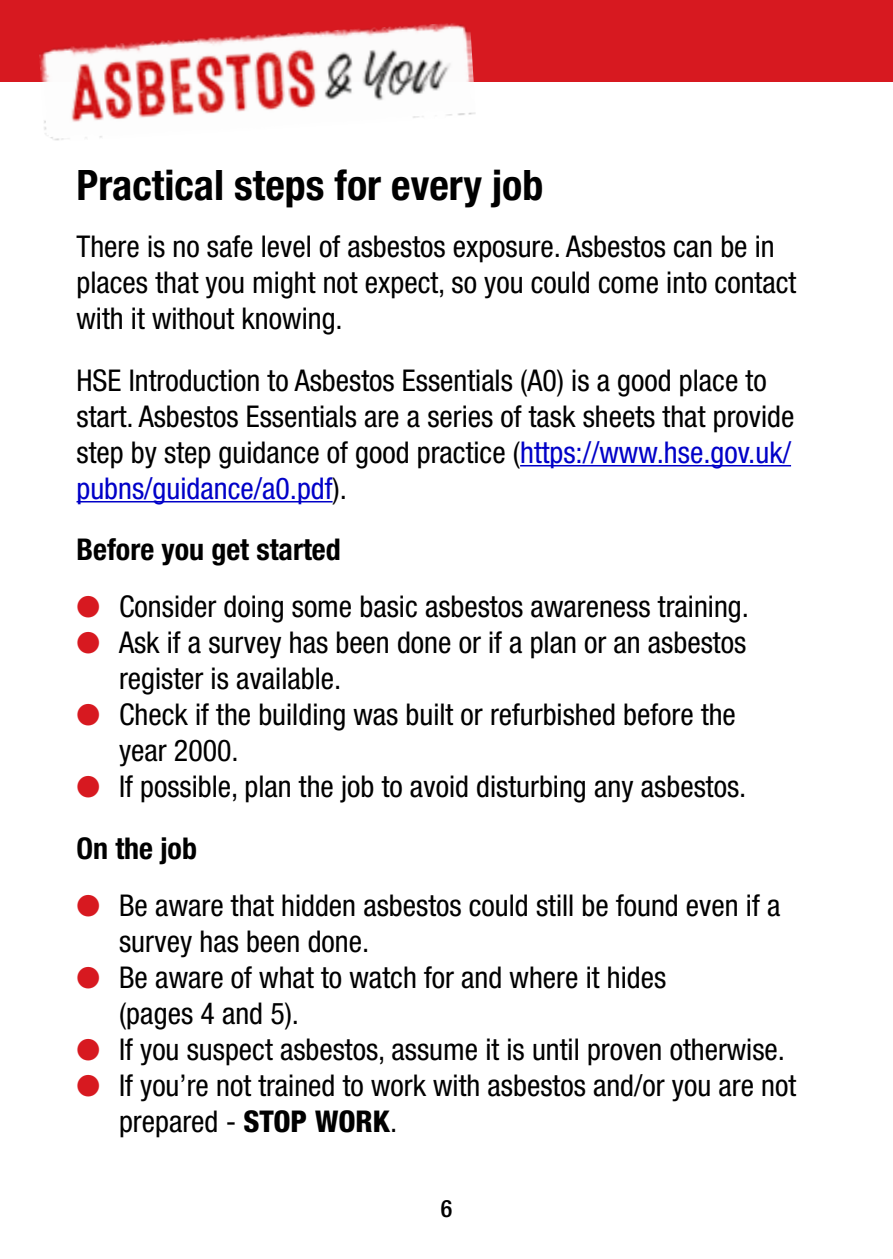
<style>
.page{position:relative;width:893px;height:1259px;background:#fff}
.page>*{position:absolute;margin:0;border:0;box-sizing:border-box;transform-origin:0 0}
.head-1{font:700 condensed 42px "Helvetica Neue LT Std";color:#000}
.bodytext{font:condensed 30px/36px "Helvetica Neue LT Std";color:#000}
.head-2{font:700 condensed 30px "Helvetica Neue LT Std";color:#000}
.t1{font:500 condensed 24px "Helvetica Neue LT Std";color:#000}
.s1{color:#0000c8}
.s2{color:#d71920}
.s3{font-weight:800}
</style>
<div class="page">
<div style="left:0;top:0;width:893px;height:82px;background:#d71920"></div>
<img style="left:39px;top:23px;width:437px;height:118px">
<hr style="left:520px;top:465px;width:271px;height:1px;background:#0000c8">
<hr style="left:77px;top:501px;width:256px;height:1px;background:#0000c8">
<p class="head-1" style="left:77px;top:160px;width:468px">Practical steps for every job</p>
<p class="bodytext" style="left:77px;top:228px;width:721px">There is no safe level of asbestos exposure. Asbestos can be in places that you might not expect, so you could come into contact with it without knowing.</p>
<p class="bodytext" style="left:77px;top:362px;width:719px">HSE Introduction to Asbestos Essentials (A0) is a good place to start. Asbestos Essentials are a series of task sheets that provide step by step guidance of good practice (<span class="s1">https://www.hse.gov.uk/ pubns/guidance/a0.pdf</span>).</p>
<p class="head-2" style="left:77px;top:531px;width:266px">Before you get started</p>
<p class="bodytext" style="left:77px;top:588px;width:674px"><span class="s2">●</span> Consider doing some basic asbestos awareness training.</p>
<p class="bodytext" style="left:119px;top:624px;width:629px;text-indent:-43px"><span class="s2">●</span> Ask if a survey has been done or if a plan or an asbestos register is available.</p>
<p class="bodytext" style="left:119px;top:696px;width:618px;text-indent:-43px"><span class="s2">●</span> Check if the building was built or refurbished before the year 2000.</p>
<p class="bodytext" style="left:77px;top:768px;width:671px"><span class="s2">●</span> If possible, plan the job to avoid disturbing any asbestos.</p>
<p class="head-2" style="left:77px;top:830px;width:122px">On the job</p>
<p class="bodytext" style="left:119px;top:887px;width:663px;text-indent:-43px"><span class="s2">●</span> Be aware that hidden asbestos could still be found even if a survey has been done.</p>
<p class="bodytext" style="left:119px;top:959px;width:549px;text-indent:-43px"><span class="s2">●</span> Be aware of what to watch for and where it hides (pages 4 and 5).</p>
<p class="bodytext" style="left:77px;top:1031px;width:710px"><span class="s2">●</span> If you suspect asbestos, assume it is until proven otherwise.</p>
<p class="bodytext" style="left:119px;top:1067px;width:679px;text-indent:-43px"><span class="s2">●</span> If you’re not trained to work with asbestos and/or you are not prepared - <span class="s3">STOP WORK</span>.</p>
<p class="t1" style="left:441px;top:1193px;width:13px">6</p>
</div>
